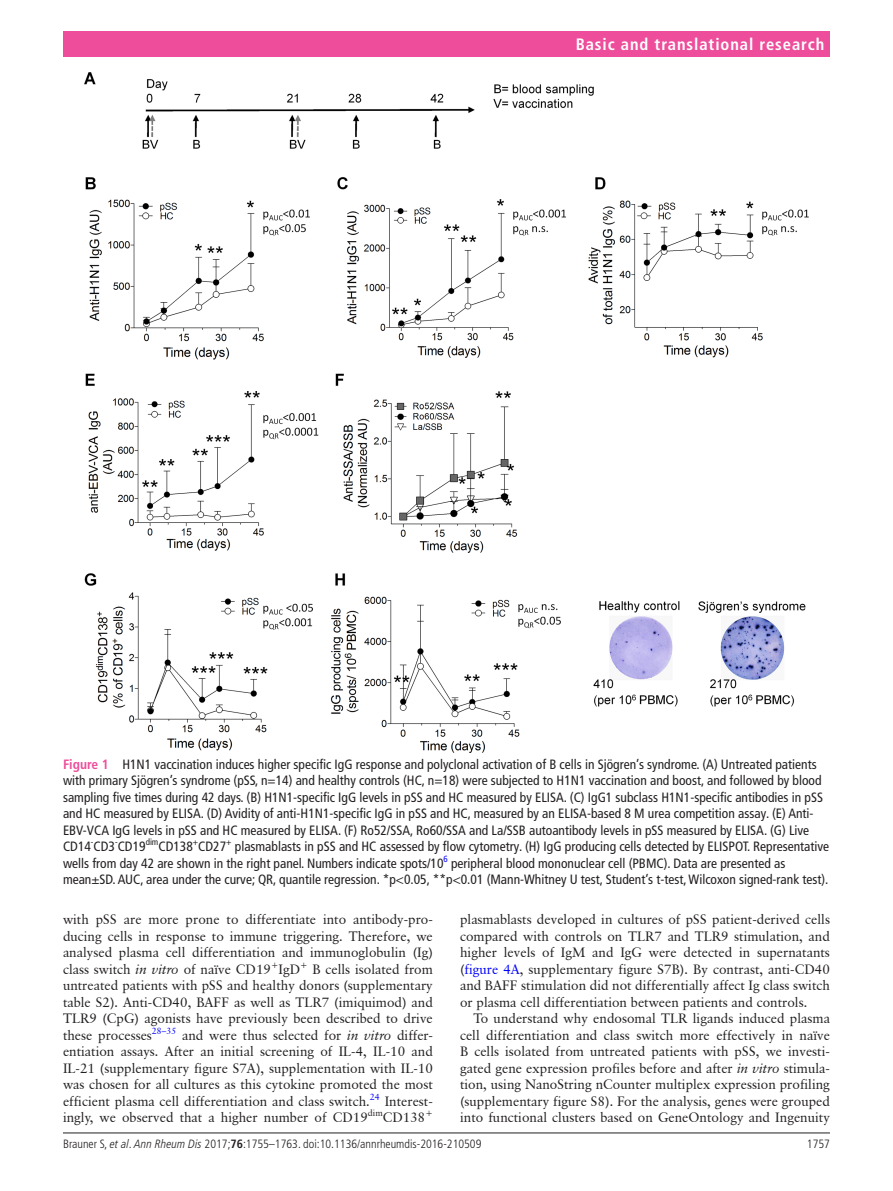
<style>
.page{position:relative;width:893px;height:1191px;background:#fff}
.page>*{position:absolute;margin:0;border:0;box-sizing:border-box;transform-origin:0 0}
.t1{font:700 condensed 16.5px "Frutiger LT Pro";letter-spacing:.055em;color:#fff}
.t2{font:13.5px/16.5px "Classical Garamond BT";color:#231f20;text-align:justify}
.t3{font:condensed 13.5px/16.5px "Frutiger LT Pro";color:#231f20}
.t4{font:300 condensed 12px "Frutiger LT Pro";color:#231f20}
.t5{font:9px "Classical Garamond BT";color:#231f20}
.s1{font-weight:700;color:#ee4d9b}
.s2{font-style:italic}
.s3{color:#00f}
.s4{font-weight:700}
</style>
<div class="page">
<hr style="left:63px;top:1132px;width:767px;height:1px;background:#231f20">
<div style="left:63px;top:31px;width:767px;height:25px;background:#ee4d9b"></div>
<img style="left:85px;top:72px;width:723px;height:680px">
<p class="t1" style="left:576px;top:34px;width:250px">Basic and translational research</p>
<p class="t3" style="left:63px;top:755px;width:768px"><span class="s1">Figure 1</span> H1N1 vaccination induces higher specific IgG response and polyclonal activation of B cells in Sjögren’s syndrome. (A) Untreated patients with primary Sjögren’s syndrome (pSS, n=14) and healthy controls (HC, n=18) were subjected to H1N1 vaccination and boost, and followed by blood sampling five times during 42 days. (B) H1N1-specific IgG levels in pSS and HC measured by ELISA. (C) IgG1 subclass H1N1-specific antibodies in pSS and HC measured by ELISA. (D) Avidity of anti-H1N1-specific IgG in pSS and HC, measured by an ELISA-based 8 M urea competition assay. (E) Anti-EBV-VCA IgG levels in pSS and HC measured by ELISA. (F) Ro52/SSA, Ro60/SSA and La/SSB autoantibody levels in pSS measured by ELISA. (G) Live CD14<sup>-</sup>CD3<sup>-</sup>CD19<sup>dim</sup>CD138<sup>+</sup>CD27<sup>+</sup> plasmablasts in pSS and HC assessed by flow cytometry. (H) IgG producing cells detected by ELISPOT. Representative wells from day 42 are shown in the right panel. Numbers indicate spots/10<sup>6</sup> peripheral blood mononuclear cell (PBMC). Data are presented as mean±SD. AUC, area under the curve; QR, quantile regression. *p&lt;0.05, **p&lt;0.01 (Mann-Whitney U test, Student’s t-test, Wilcoxon signed-rank test).</p>
<p class="t2" style="left:63px;top:911px;width:371px">with pSS are more prone to differentiate into antibody-pro&shy;ducing cells in response to immune triggering. Therefore, we analysed plasma cell differentiation and immunoglobulin (Ig) class switch <span class="s2">in vitro</span> of naïve CD19<sup>+</sup>IgD</p>
<p class="t5" style="left:300px;top:958px;width:9px">+</p>
<p class="t2" style="left:63px;top:960px;width:371px;text-indent:249px">B cells isolated from untreated patients with pSS and healthy donors (supplementary table S2). Anti-CD40, BAFF as well as TLR7 (imiquimod) and TLR9 (CpG) agonists have previously been described to drive these processes<sup>28–35</sup> and were thus selected for <span class="s2">in vitro</span> differ&shy;entiation assays. After an initial screening of IL-4, IL-10 and IL-21 (supplementary figure S7A), supplementation with IL-10 was chosen for all cultures as this cytokine promoted the most efficient plasma cell differentiation and class switch.<sup>24</sup> Interest&shy;ingly, we observed that a higher number of CD19<sup>dim</sup>CD138</p>
<p class="t5" style="left:425px;top:1107px;width:9px">+</p>
<p class="t2" style="left:460px;top:911px;width:371px">plasmablasts developed in cultures of pSS patient-derived cells compared with controls on TLR7 and TLR9 stimulation, and higher levels of IgM and IgG were detected in supernatants (<span class="s3">figure 4A</span>, supplementary figure S7B). By contrast, anti-CD40 and BAFF stimulation did not differentially affect Ig class switch or plasma cell differentiation between patients and controls.</p>
<p class="t2" style="left:460px;top:1010px;width:371px;text-indent:14px">To understand why endosomal TLR ligands induced plasma cell differentiation and class switch more effectively in naïve B cells isolated from untreated patients with pSS, we investi&shy;gated gene expression profiles before and after <span class="s2">in vitro</span> stimula&shy;tion, using NanoString nCounter multiplex expression profiling (supplementary figure S8). For the analysis, genes were grouped into functional clusters based on GeneOntology and Ingenuity</p>
<p class="t4" style="left:63px;top:1136px;width:420px">Brauner S, <span class="s2">et al</span>. <span class="s2">Ann Rheum Dis</span> 2017;<span class="s4">76</span>:1755–1763. doi:10.1136/annrheumdis-2016-210509</p>
<p class="t4" style="left:807px;top:1136px;width:25px">1757</p>
</div>
